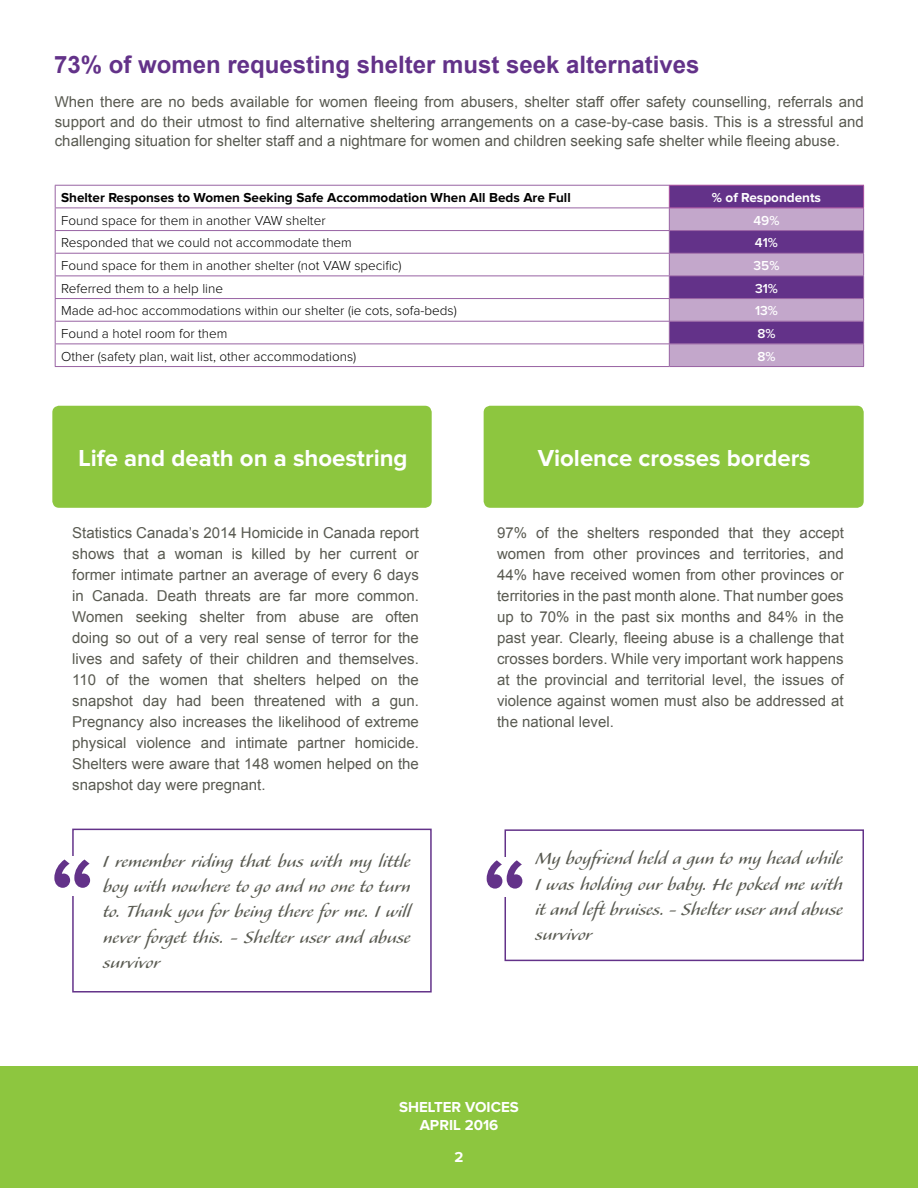
<style>
.page{position:relative;width:918px;height:1188px;background:#fff}
.page>*{position:absolute;margin:0;border:0;box-sizing:border-box;transform-origin:0 0}
.t1{font:600 108px "Proxima Nova";color:#633289}
.t2{font:700 24px "Proxima Nova";color:#fff}
.t3{font:700 24px "Arial";color:#633289}
.t4{font:21px/25.2px "Alexa Std";color:#595a51;text-align:justify}
.t5{font:15px/21px "Arial";color:#595a51;text-align:justify}
.t6{font:700 15px/18px "Proxima Nova";color:#fff;text-align:center}
.t7{font:300 13.5px "Proxima Nova";color:#000}
.t8{font:700 13.5px "Proxima Nova";color:#000}
.t9{font:600 13.5px "Proxima Nova";color:#fff}
.t10{font:700 13.5px "Proxima Nova";color:#fff}
</style>
<div class="page">
<div style="left:0;top:1066px;width:918px;height:122px;background:#8dc63f"></div>
<div style="left:52px;top:406px;width:380px;height:102px;background:#8dc63f;border-radius:7px"></div>
<div style="left:484px;top:406px;width:380px;height:102px;background:#8dc63f;border-radius:7px"></div>
<div style="left:72px;top:829px;width:360px;height:164px;border:2px solid #633289"></div>
<div style="left:52px;top:856px;width:39px;height:39px;background:#fff"></div>
<div style="left:505px;top:829px;width:359px;height:132px;border:2px solid #633289"></div>
<div style="left:485px;top:857px;width:39px;height:39px;background:#fff"></div>
<hr style="left:55px;top:185px;width:614px;height:1px;background:#9863a3">
<hr style="left:55px;top:208px;width:614px;height:1px;background:#9863a3">
<hr style="left:55px;top:230px;width:614px;height:1px;background:#9863a3">
<hr style="left:55px;top:253px;width:614px;height:1px;background:#9863a3">
<hr style="left:55px;top:276px;width:614px;height:1px;background:#9863a3">
<hr style="left:55px;top:298px;width:614px;height:1px;background:#9863a3">
<hr style="left:55px;top:321px;width:614px;height:1px;background:#9863a3">
<hr style="left:55px;top:344px;width:614px;height:1px;background:#9863a3">
<svg style="left:55px;top:186px;width:1px;height:180px"></svg>
<hr style="left:55px;top:366px;width:614px;height:1px;background:#9863a3">
<svg style="left:669px;top:185px;width:195px;height:182px;background:#936ba9"></svg>
<hr style="left:669px;top:208px;width:195px;height:1px;background:#a74b9c">
<h2 class="t3" style="left:54px;top:48px;width:647px">73% of women requesting shelter must seek alternatives</h2>
<p class="t5" style="left:55px;top:92px;width:811px;line-height:19.5px">When there are no beds available for women fleeing from abusers, shelter staff offer safety counselling, referrals and support and do their utmost to find alternative sheltering arrangements on a case-by-case basis. This is a stressful and challenging situation for shelter staff and a nightmare for women and children seeking safe shelter while fleeing abuse.</p>
<p class="t8" style="left:61px;top:191px;width:511px">Shelter Responses to Women Seeking Safe Accommodation When All Beds Are Full</p>
<p class="t10" style="left:712px;top:191px;width:111px">% of Respondents</p>
<p class="t7" style="left:61px;top:214px;width:266px">Found space for them in another VAW shelter</p>
<p class="t9" style="left:753px;top:214px;width:28px">49%</p>
<p class="t7" style="left:61px;top:237px;width:292px">Responded that we could not accommodate them</p>
<p class="t9" style="left:755px;top:237px;width:25px">41%</p>
<p class="t7" style="left:61px;top:259px;width:342px">Found space for them in another shelter (not VAW specific)</p>
<p class="t9" style="left:754px;top:259px;width:27px">35%</p>
<p class="t7" style="left:61px;top:282px;width:163px">Referred them to a help line</p>
<p class="t9" style="left:755px;top:282px;width:24px">31%</p>
<p class="t7" style="left:61px;top:305px;width:397px">Made ad-hoc accommodations within our shelter (ie cots, sofa-beds)</p>
<p class="t9" style="left:755px;top:305px;width:24px">13%</p>
<p class="t7" style="left:61px;top:327px;width:168px">Found a hotel room for them</p>
<p class="t9" style="left:757px;top:327px;width:20px">8%</p>
<p class="t7" style="left:61px;top:350px;width:297px">Other (safety plan, wait list, other accommodations)</p>
<p class="t9" style="left:757px;top:350px;width:20px">8%</p>
<h2 class="t2" style="left:79px;top:447px;width:331px">Life and death on a shoestring</h2>
<p class="t5" style="left:72px;top:523px;width:348px">Statistics Canada’s 2014 Homicide in Canada report shows that a woman is killed by her current or former intimate partner an average of every 6 days in Canada. Death threats are far more common.<br>Women seeking shelter from abuse are often doing so out of a very real sense of terror for the lives and safety of their children and themselves.<br>110 of the women that shelters helped on the snapshot day had been threatened with a gun.<br>Pregnancy also increases the likelihood of extreme physical violence and intimate partner homicide.<br>Shelters were aware that 148 women helped on the snapshot day were pregnant.</p>
<h2 class="t2" style="left:538px;top:447px;width:275px">Violence crosses borders</h2>
<p class="t5" style="left:497px;top:523px;width:348px">97% of the shelters responded that they accept women from other provinces and territories, and 44% have received women from other provinces or territories in the past month alone. That number goes up to 70% in the past six months and 84% in the past year. Clearly, fleeing abuse is a challenge that crosses borders. While very important work happens at the provincial and territorial level, the issues of violence against women must also be addressed at the national level.</p>
<h1 class="t1" style="left:49px;top:847px;width:48px">“</h1>
<h3 class="t4" style="left:103px;top:850px;width:309px">I remember riding that bus with my little boy with nowhere to go and no one to turn to. Thank you for being there for me. I will never forget this. - Shelter user and abuse survivor</h3>
<h1 class="t1" style="left:482px;top:848px;width:48px">“</h1>
<h3 class="t4" style="left:535px;top:847px;width:309px">My boyfriend held a gun to my head while I was holding our baby. He poked me with it and left bruises. - Shelter user and abuse survivor</h3>
<p class="t6" style="left:399px;top:1099px;width:121px">SHELTER VOICES<br>APRIL 2016</p>
<p class="t6" style="left:454px;top:1149px;width:10px">2</p>
</div>
